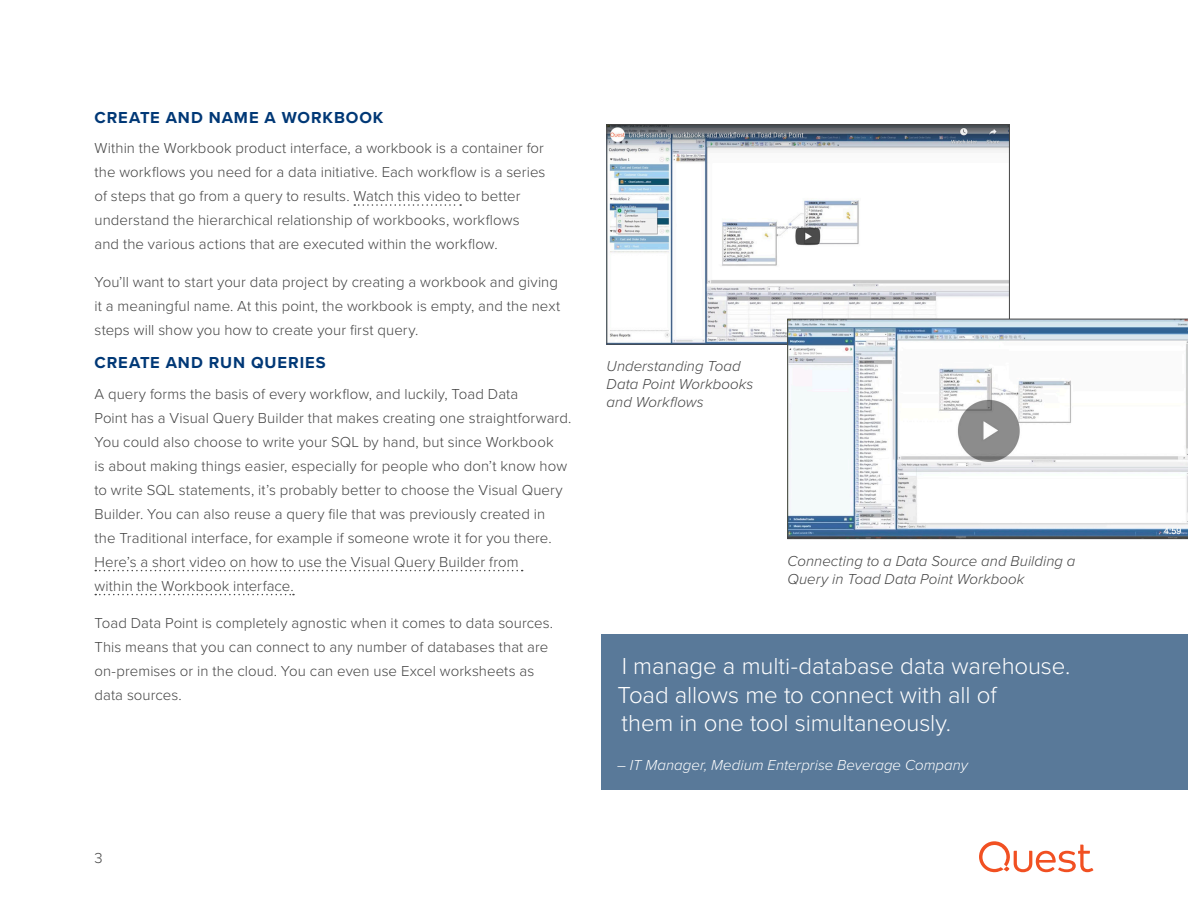
<style>
.page{position:relative;width:1188px;height:918px;background:#fff}
.page>*{position:absolute;margin:0;border:0;box-sizing:border-box;transform-origin:0 0}
.Callout_Box_Medium{font:300 24px/28.8px "Proxima Nova";letter-spacing:-.005em;color:#fff}
.Section_Heading_2{font:700 16.5px "Proxima Nova";letter-spacing:.055em;color:#003876}
.Body{font:300 15px/24px "Proxima Nova";letter-spacing:.005em;color:#444}
.t1{font:italic 300 15px/18px "Proxima Nova";letter-spacing:.005em;color:#444}
.Callout_Box_Medium-2{font:italic 300 15px "Proxima Nova";letter-spacing:.005em;color:#fff}
</style>
<div class="page">
<svg style="left:354px;top:204px;width:107px;height:2px"></svg>
<svg style="left:95px;top:570px;width:428px;height:1px"></svg>
<svg style="left:95px;top:594px;width:199px;height:1px"></svg>
<img style="left:609px;top:127px;width:399px;height:215px">
<div style="left:607px;top:125px;width:403px;height:219px;border:1px solid #444"></div>
<svg style="left:788px;top:319px;width:400px;height:220px"></svg>
<div style="left:601px;top:634px;width:587px;height:156px;background:#597999"></div>
<svg style="left:979px;top:841px;width:114px;height:31px"></svg>
<p class="Section_Heading_2" style="left:94px;top:105px;width:290px">CREATE AND NAME A WORKBOOK</p>
<p class="Body" style="left:94px;top:136px;width:453px">Within the Workbook product interface, a workbook is a container for the workflows you need for a data initiative. Each workflow is a series of steps that go from a query to results. Watch this video to better understand the hierarchical relationship of workbooks, workflows and the various actions that are executed within the workflow.</p>
<p class="Body" style="left:94px;top:269px;width:467px">You’ll want to start your data project by creating a workbook and giving it a meaningful name. At this point, the workbook is empty, and the next steps will show you how to create your first query.</p>
<p class="Section_Heading_2" style="left:94px;top:350px;width:233px">CREATE AND RUN QUERIES</p>
<p class="Body" style="left:94px;top:381px;width:478px">A query forms the basis of every workflow, and luckily, Toad Data<br>Point has a Visual Query Builder that makes creating one straightforward.<br>You could also choose to write your SQL by hand, but since Workbook<br>is about making things easier, especially for people who don’t know how to write SQL statements, it’s probably better to choose the Visual Query Builder. You can also reuse a query file that was previously created in<br>the Traditional interface, for example if someone wrote it for you there.<br>Here’s a short video on how to use the Visual Query Builder from<br>within the Workbook interface.</p>
<p class="Body" style="left:94px;top:611px;width:460px">Toad Data Point is completely agnostic when it comes to data sources.<br>This means that you can connect to any number of databases that are on-premises or in the cloud. You can even use Excel worksheets as data sources.</p>
<p class="Body" style="left:94px;top:845px;width:10px">3</p>
<p class="t1" style="left:607px;top:357px;width:148px">Understanding Toad<br>Data Point Workbooks and Workflows</p>
<p class="t1" style="left:788px;top:551px;width:290px">Connecting to a Data Source and Building a<br>Query in Toad Data Point Workbook</p>
<p class="Callout_Box_Medium" style="left:618px;top:650px;width:454px">I manage a multi-database data warehouse.<br>Toad allows me to connect with all of<br>them in one tool simultaneously.</p>
<p class="Callout_Box_Medium-2" style="left:617px;top:753px;width:352px">– IT Manager, Medium Enterprise Beverage Company</p>
</div>
